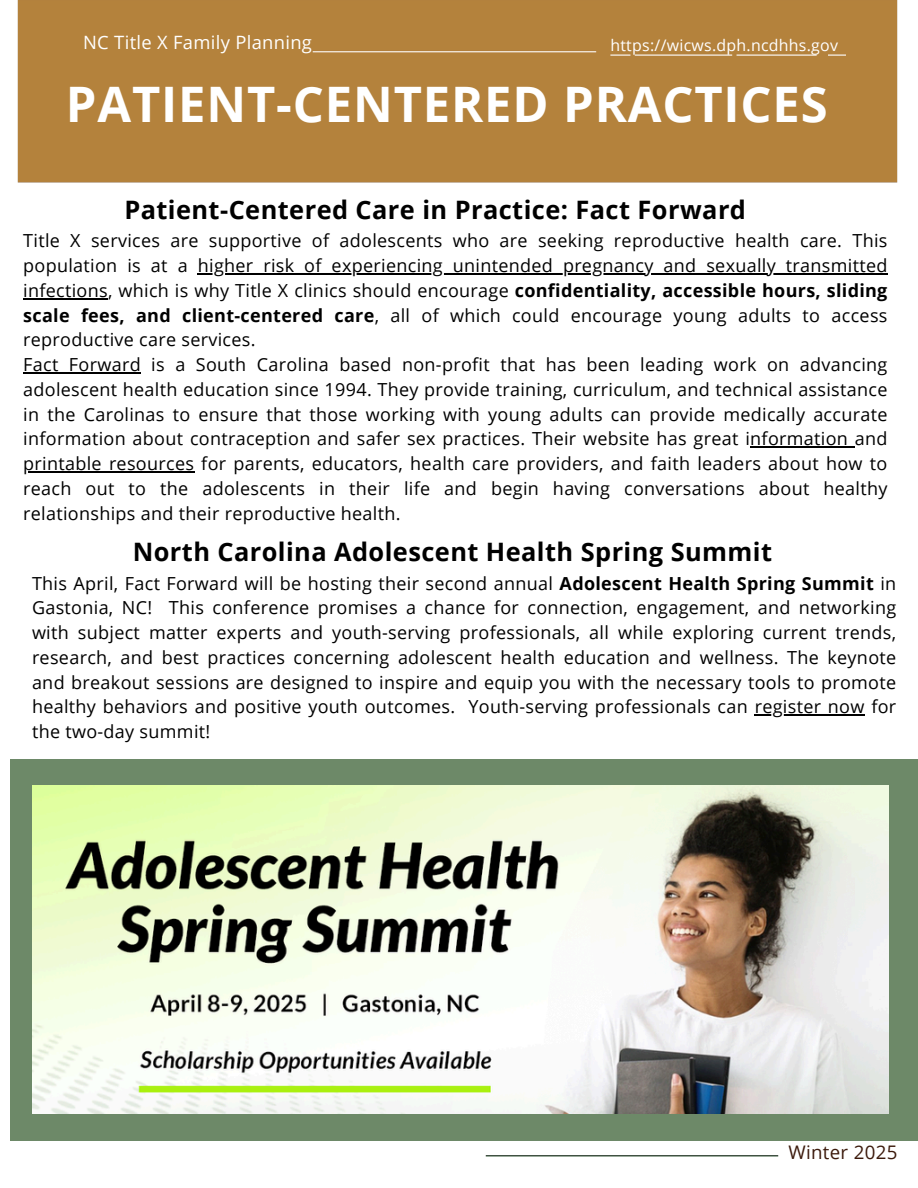
<style>
.page{position:relative;width:918px;height:1188px;background:#fff}
.page>*{position:absolute;margin:0;border:0;box-sizing:border-box;transform-origin:0 0}
.t1{font:700 48.9px "Open Sans";letter-spacing:.015em;color:#fff}
.t2{font:700 25.35px "Open Sans";letter-spacing:.015em;color:#000}
.t3{font:18.75px "Open Sans";letter-spacing:.015em;color:#3c1a0c}
.t4{font:18.3px "Open Sans";letter-spacing:.02em;color:#fff}
.t5{font:18px/24.8px "Open Sans";letter-spacing:.015em;color:#000;text-align:justify}
.t6{font:15.9px "Open Sans";letter-spacing:.015em;color:#fff}
.s1{font-weight:700}
</style>
<div class="page">
<div style="left:17px;top:0;width:881px;height:183px;background:#b4823c"></div>
<img style="left:485px;top:1156px;width:294px;height:1px">
<svg style="left:610px;top:55px;width:236px;height:1px"></svg>
<div style="left:10px;top:759px;width:908px;height:381px;background:#6d8968"></div>
<img style="left:32px;top:786px;width:856px;height:327px">
<hr style="left:755px;top:714px;width:110px;height:2px;background:#000">
<hr style="left:198px;top:273px;width:690px;height:1px;background:#000">
<hr style="left:23px;top:298px;width:85px;height:1px;background:#000">
<hr style="left:23px;top:372px;width:118px;height:1px;background:#000">
<hr style="left:750px;top:447px;width:105px;height:1px;background:#000">
<hr style="left:23px;top:471px;width:171px;height:1px;background:#000">
<p class="t4" style="left:83px;top:29px;width:230px">NC Title X Family Planning</p>
<h3 class="t6" style="left:610px;top:34px;width:229px">https://wicws.dph.ncdhhs.gov</h3>
<h3 class="t1" style="left:66px;top:70px;width:763px">PATIENT-CENTERED PRACTICES</h3>
<p class="t2" style="left:124px;top:192px;width:623px">Patient-Centered Care in Practice: Fact Forward</p>
<h2 class="t5" style="left:23px;top:228px;width:866px">Title X services are supportive of adolescents who are seeking reproductive health care. This population is at a</h2>
<h3 class="t5" style="left:23px;top:253px;width:866px;text-align:left;text-indent:175px">higher risk of experiencing unintended pregnancy and sexually transmitted infections, which is why Title X clinics should encourage <span class="s1">confidentiality, accessible hours, sliding scale fees, and client-centered care</span>, all of which could encourage young adults to access reproductive care services.<br>Fact Forward is a South Carolina based non-profit that has been leading work on advancing adolescent health education since 1994. They provide training, curriculum, and technical assistance in the Carolinas to ensure that those working with young adults can provide medically accurate information about contraception and safer sex practices. Their website has great information and</h3>
<p class="t5" style="left:23px;top:451px;width:866px">printable resources for parents, educators, health care providers, and faith leaders about how to reach out to the adolescents in their life and begin having conversations about healthy relationships and their reproductive health.</p>
<p class="t2" style="left:133px;top:534px;width:641px">North Carolina Adolescent Health Spring Summit</p>
<p class="t5" style="left:32px;top:570px;width:866px">This April, Fact Forward will be hosting their second annual <span class="s1">Adolescent Health Spring Summit</span> in Gastonia, NC! This conference promises a chance for connection, engagement, and networking with subject matter experts and youth-serving professionals, all while exploring current trends, research, and best practices concerning adolescent health education and wellness. The keynote and breakout sessions are designed to inspire and equip you with the necessary tools to promote healthy behaviors and positive youth outcomes. Youth-serving professionals can register now for</p>
<h1 class="t5" style="left:32px;top:719px;width:180px">the two-day summit!</h1>
<h2 class="t3" style="left:788px;top:1139px;width:111px">Winter 2025</h2>
</div>
